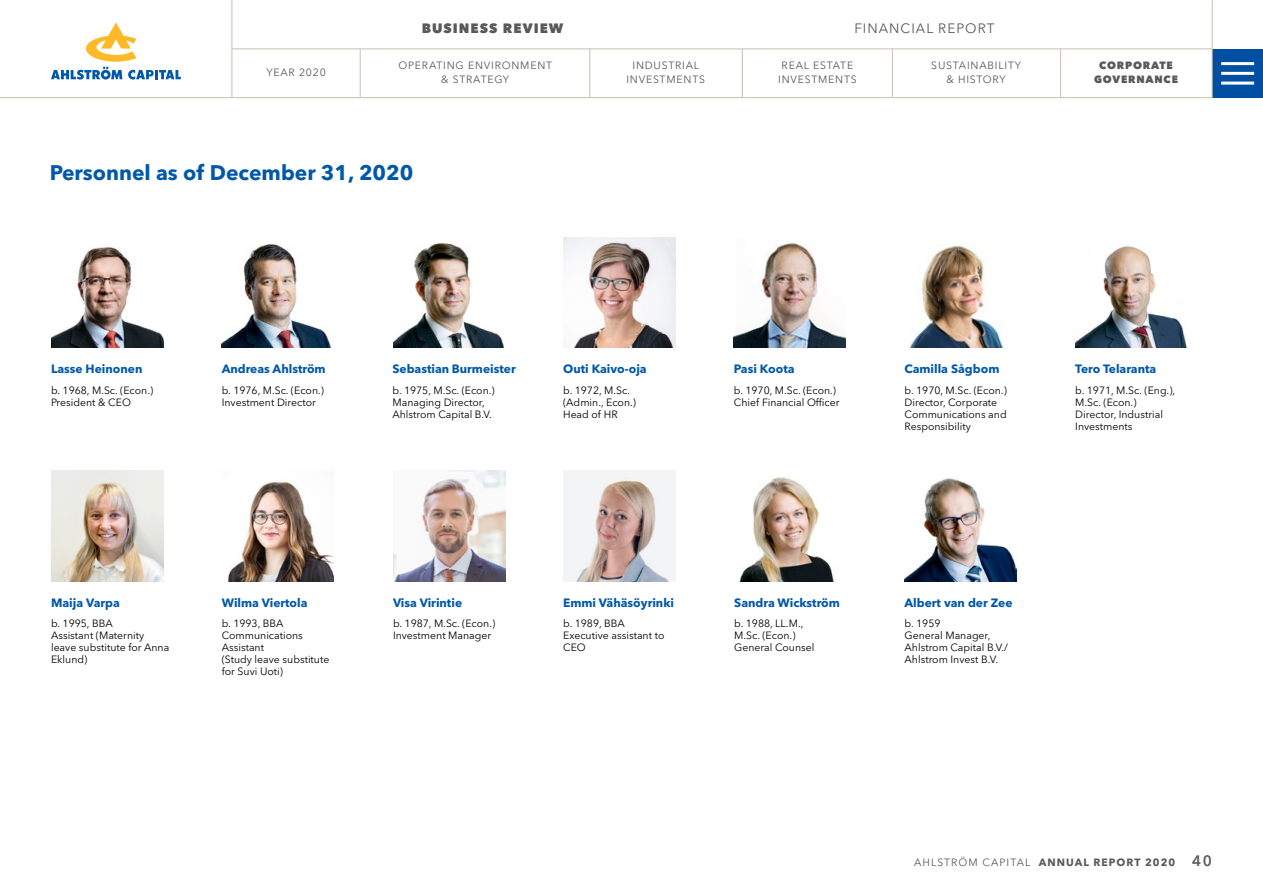
<style>
.page{position:relative;width:1263px;height:893px;background:#fff}
.page>*{position:absolute;margin:0;border:0;box-sizing:border-box;transform-origin:0 0}
.t1{font:700 21px "Avenir Next LT Pro";color:#0058a9}
.t2{font:13.5px "Avenir Next LT Pro";letter-spacing:.075em;color:#58595b}
.t3{font:800 13.5px "Avenir Next LT Pro";letter-spacing:.075em;color:#58595b}
.t4{font:700 12px "Avenir Next LT Pro";color:#0058a9}
.t5{font:10.5px/12px "Avenir Next LT Pro";color:#000}
.t6{font:10.5px/13.5px "Avenir Next LT Pro";letter-spacing:.075em;color:#58595b;text-align:center}
.t7{font:700 10.5px "Avenir Next LT Pro";letter-spacing:.1em;color:#58595b}
.t8{font:800 10.5px/13.5px "Avenir Next LT Pro";letter-spacing:.075em;color:#58595b;text-align:center}
.s1{font-weight:400}
.s2{font-weight:600;font-size:15px}
</style>
<div class="page">
<img style="left:1075px;top:246px;width:112px;height:102px">
<img style="left:51px;top:247px;width:112px;height:101px">
<img style="left:51px;top:471px;width:112px;height:110px">
<img style="left:393px;top:471px;width:112px;height:110px">
<img style="left:222px;top:244px;width:110px;height:104px">
<img style="left:227px;top:482px;width:107px;height:99px">
<img style="left:393px;top:242px;width:111px;height:106px">
<img style="left:740px;top:477px;width:94px;height:104px">
<img style="left:904px;top:478px;width:112px;height:103px">
<img style="left:563px;top:471px;width:112px;height:110px">
<img style="left:563px;top:237px;width:112px;height:111px">
<img style="left:909px;top:245px;width:95px;height:103px">
<img style="left:734px;top:243px;width:112px;height:105px">
<div style="left:1212px;top:49px;width:51px;height:49px;background:#004fa3"></div>
<svg style="left:51px;top:22px;width:130px;height:58px"></svg>
<hr style="left:232px;top:49px;width:980px;height:1px;background:#cabfb1">
<hr style="left:0;top:97px;width:1212px;height:1px;background:#cabfb1">
<hr style="left:1212px;top:0;width:1px;height:98px;background:#cabfb1">
<hr style="left:360px;top:49px;width:1px;height:48px;background:#cabfb1">
<hr style="left:590px;top:49px;width:1px;height:48px;background:#cabfb1">
<hr style="left:742px;top:49px;width:1px;height:48px;background:#cabfb1">
<hr style="left:892px;top:49px;width:1px;height:48px;background:#cabfb1">
<hr style="left:1060px;top:49px;width:1px;height:48px;background:#cabfb1">
<hr style="left:232px;top:0;width:1px;height:98px;background:#cabfb1">
<hr style="left:1221px;top:62px;width:33px;height:3px;background:#fff">
<hr style="left:1221px;top:72px;width:33px;height:3px;background:#fff">
<hr style="left:1221px;top:82px;width:33px;height:3px;background:#fff">
<p class="t3" style="left:422px;top:20px;width:143px">BUSINESS REVIEW</p>
<p class="t2" style="left:854px;top:20px;width:141px">FINANCIAL REPORT</p>
<p class="t6" style="left:266px;top:65px;width:61px">YEAR 2020</p>
<p class="t6" style="left:398px;top:59px;width:155px">OPERATING ENVIRONMENT &amp; STRATEGY</p>
<p class="t6" style="left:626px;top:59px;width:80px">INDUSTRIAL<br>INVESTMENTS</p>
<p class="t6" style="left:778px;top:59px;width:80px">REAL ESTATE<br>INVESTMENTS</p>
<p class="t6" style="left:931px;top:59px;width:91px">SUSTAINABILITY &amp; HISTORY</p>
<h1 class="t1" style="left:50px;top:159px;width:365px">Personnel as of December 31, 2020</h1>
<p class="t8" style="left:1094px;top:58px;width:85px">CORPORATE<br>GOVERNANCE</p>
<p class="t4" style="left:51px;top:362px;width:93px">Lasse Heinonen</p>
<p class="t5" style="left:51px;top:384px;width:104px">b. 1968, M.Sc. (Econ.)<br>President &amp; CEO</p>
<p class="t4" style="left:222px;top:362px;width:105px">Andreas Ahlström</p>
<p class="t5" style="left:222px;top:384px;width:104px">b. 1976, M.Sc. (Econ.)<br>Investment Director</p>
<p class="t4" style="left:392px;top:362px;width:125px">Sebastian Burmeister</p>
<p class="t5" style="left:392px;top:384px;width:104px">b. 1975, M.Sc. (Econ.)<br>Managing Director,<br>Ahlstrom Capital B.V.</p>
<p class="t4" style="left:563px;top:362px;width:85px">Outi Kaivo-oja</p>
<p class="t5" style="left:563px;top:384px;width:74px">b. 1972, M.Sc. (Admin., Econ.)<br>Head of HR</p>
<p class="t4" style="left:734px;top:362px;width:62px">Pasi Koota</p>
<p class="t5" style="left:734px;top:384px;width:107px">b. 1970, M.Sc. (Econ.)<br>Chief Financial Officer</p>
<p class="t4" style="left:904px;top:362px;width:96px">Camilla Sågbom</p>
<p class="t5" style="left:904px;top:384px;width:104px">b. 1970, M.Sc. (Econ.)<br>Director, Corporate<br>Communications and<br>Responsibility</p>
<p class="t4" style="left:1075px;top:362px;width:83px">Tero Telaranta</p>
<p class="t5" style="left:1075px;top:384px;width:101px">b. 1971, M.Sc. (Eng.),<br>M.Sc. (Econ.)<br>Director, Industrial<br>Investments</p>
<p class="t4" style="left:51px;top:595px;width:70px">Maija Varpa</p>
<p class="t5" style="left:51px;top:618px;width:120px">b. 1995, BBA<br>Assistant (Maternity leave substitute for Anna<br>Eklund)</p>
<p class="t4" style="left:222px;top:595px;width:87px">Wilma Viertola</p>
<p class="t5" style="left:222px;top:618px;width:109px">b. 1993, BBA<br>Communications<br>Assistant<br>(Study leave substitute for Suvi Uoti)</p>
<p class="t4" style="left:393px;top:595px;width:71px">Visa Virintie</p>
<p class="t5" style="left:393px;top:618px;width:104px">b. 1987, M.Sc. (Econ.)<br>Investment Manager</p>
<p class="t4" style="left:563px;top:595px;width:112px">Emmi Vähäsöyrinki</p>
<p class="t5" style="left:563px;top:618px;width:103px">b. 1989, BBA<br>Executive assistant to<br>CEO</p>
<p class="t4" style="left:734px;top:595px;width:107px">Sandra Wickström</p>
<p class="t5" style="left:734px;top:618px;width:82px">b. 1988, LL.M.,<br>M.Sc. (Econ.)<br>General Counsel</p>
<p class="t4" style="left:904px;top:595px;width:110px">Albert van der Zee</p>
<p class="t5" style="left:904px;top:618px;width:105px">b. 1959<br>General Manager,<br>Ahlstrom Capital B.V./<br>Ahlstrom Invest B.V.</p>
<p class="t7" style="left:914px;top:855px;width:299px"><span class="s1">AHLSTRÖM CAPITAL</span> ANNUAL REPORT 2020 <span class="s2">40</span></p>
</div>
